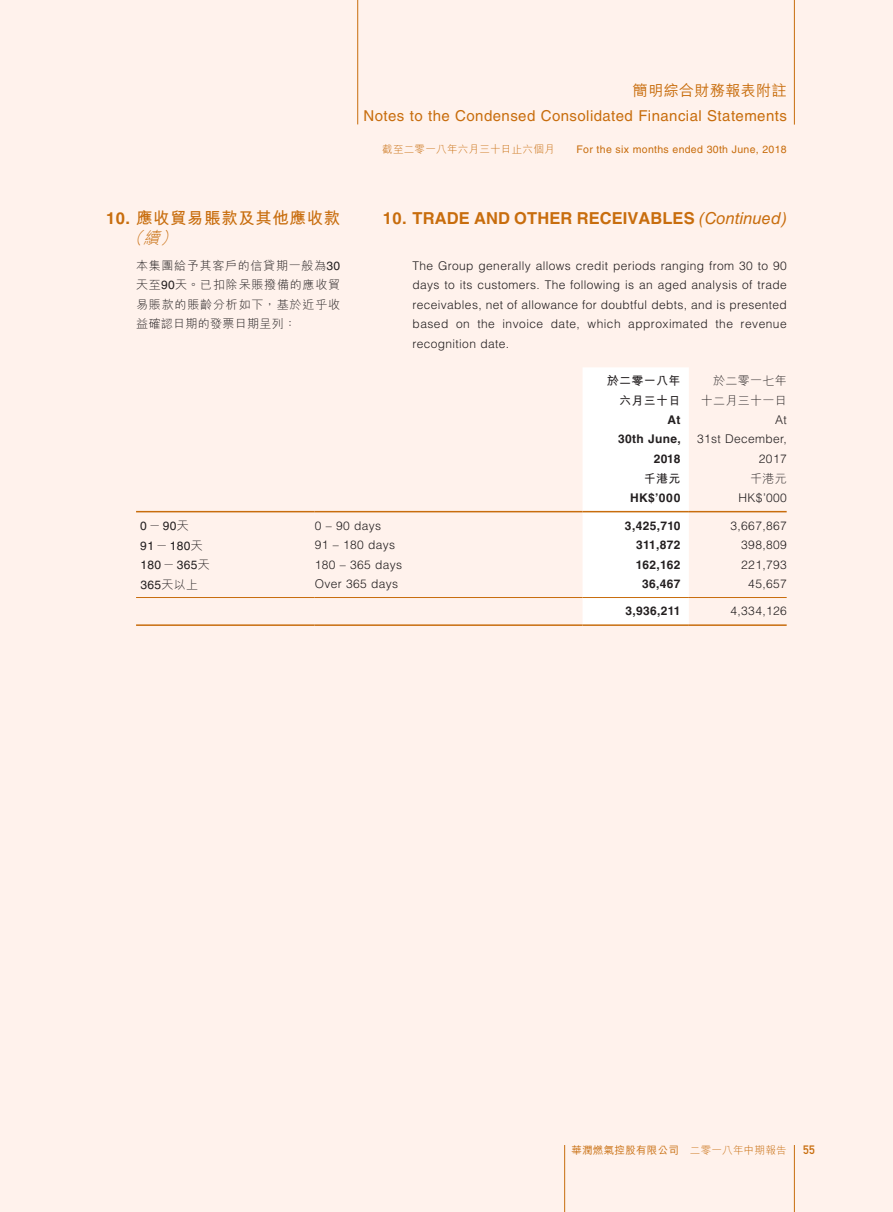
<style>
.page{position:relative;width:893px;height:1212px;background:#fff2ec}
.page>*{position:absolute;margin:0;border:0;box-sizing:border-box;transform-origin:0 0}
.t1{font:700 16.5px "Helvetica LT Std";letter-spacing:.005em;color:#c86d0d}
.t2{font:700 16.5px/19.5px "M Hei HK";letter-spacing:.035em;color:#c86d0d}
.t3{font:15px "Helvetica LT Std";letter-spacing:.03em;color:#c86d0d}
.t4{font:500 15px "M Hei HK";letter-spacing:.03em;color:#c86d0d}
.t5{font:300 12px/19.5px "Helvetica LT Std";letter-spacing:.03em;color:#231f20;text-align:justify}
.t6{font:300 12px/19.5px "M Hei HK";letter-spacing:.06em;color:#231f20;text-align:justify}
.t7{font:700 12px "Helvetica LT Std";letter-spacing:.03em;color:#231f20}
.t8{font:12px "Helvetica LT Std";letter-spacing:.03em;color:#231f20}
.t9{font:700 12px/19.5px "M Hei HK";letter-spacing:.03em;color:#231f20;text-align:right}
.t10{font:300 12px/19.5px "M Hei HK";letter-spacing:.03em;color:#231f20;text-align:right}
.t11{font:12px "DIN Mittelschrift Std";color:#c86d0d}
.t12{font:10.5px "Helvetica LT Std";letter-spacing:.03em;color:#c86d0d}
.t13{font:500 10.5px "M Hei HK";letter-spacing:.03em;color:#c86d0d}
.t14{font:300 10.5px "M Hei HK";letter-spacing:.03em;color:#c86d0d}
.s1{font-family:"Helvetica LT Std"}
.s2{font-weight:300;font-style:italic}
.s3{font-family:"Helvetica LT Std";font-weight:400}
.s4{font-weight:400;font-style:italic}
.s5{font-family:"M Hei HK";font-weight:300}
.s6{font-weight:300}
</style>
<div class="page">
<div style="left:583px;top:367px;width:106px;height:257px;background:#fff"></div>
<hr style="left:136px;top:511px;width:179px;height:1px;background:#c86d0d">
<hr style="left:315px;top:511px;width:268px;height:1px;background:#c86d0d">
<hr style="left:583px;top:511px;width:106px;height:1px;background:#c86d0d">
<hr style="left:689px;top:511px;width:98px;height:1px;background:#c86d0d">
<hr style="left:136px;top:597px;width:179px;height:1px;background:#c86d0d">
<hr style="left:315px;top:597px;width:268px;height:1px;background:#c86d0d">
<hr style="left:583px;top:597px;width:106px;height:1px;background:#c86d0d">
<hr style="left:689px;top:597px;width:98px;height:1px;background:#c86d0d">
<hr style="left:136px;top:624px;width:179px;height:2px;background:#c86d0d">
<hr style="left:315px;top:624px;width:268px;height:2px;background:#c86d0d">
<hr style="left:583px;top:624px;width:106px;height:2px;background:#c86d0d">
<hr style="left:689px;top:624px;width:98px;height:2px;background:#c86d0d">
<hr style="left:794px;top:0;width:1px;height:125px;background:#c86d0d">
<hr style="left:794px;top:1145px;width:1px;height:67px;background:#c86d0d">
<hr style="left:564px;top:1145px;width:1px;height:67px;background:#c86d0d">
<hr style="left:357px;top:0;width:1px;height:124px;background:#c86d0d">
<p class="t4" style="left:633px;top:79px;width:155px">簡明綜合財務報表附註</p>
<p class="t3" style="left:363px;top:107px;width:425px">Notes to the Condensed Consolidated Financial Statements</p>
<h1 class="t2" style="left:126px;top:207px;width:216px;text-indent:-20px"><span class="s1">10.</span> 應收貿易賬款及其他應收款<span class="s2">（續）</span></h1>
<p class="t6" style="left:136px;top:255px;width:206px">本集團給予其客戶的信貸期一般為<span class="s3">30</span>天至<span class="s3">90</span>天。已扣除呆賬撥備的應收貿易賬款的賬齡分析如下，基於近乎收益確認日期的發票日期呈列：</p>
<p class="t14" style="left:382px;top:141px;width:174px">截至二零一八年六月三十日止六個月</p>
<p class="t12" style="left:576px;top:143px;width:212px">For the six months ended 30th June, 2018</p>
<h1 class="t1" style="left:383px;top:209px;width:405px">10. TRADE AND OTHER RECEIVABLES <span class="s4">(Continued)</span></h1>
<p class="t5" style="left:413px;top:256px;width:376px">The Group generally allows credit periods ranging from 30 to 90 days to its customers. The following is an aged analysis of trade receivables, net of allowance for doubtful debts, and is presented based on the invoice date, which approximated the revenue recognition date.</p>
<p class="t9" style="left:607px;top:370px;width:75px">於二零一八年六月三十日</p>
<p class="t10" style="left:701px;top:371px;width:88px">於二零一七年十二月三十一日</p>
<p class="t7" style="left:667px;top:412px;width:14px">At</p>
<p class="t5" style="left:775px;top:410px;width:13px">At</p>
<p class="t7" style="left:618px;top:432px;width:64px">30th June,</p>
<p class="t5" style="left:697px;top:429px;width:91px">31st December,</p>
<p class="t7" style="left:654px;top:451px;width:28px">2018</p>
<p class="t5" style="left:759px;top:449px;width:29px">2017</p>
<p class="t9" style="left:644px;top:468px;width:38px">千港元</p>
<p class="t6" style="left:750px;top:468px;width:38px">千港元</p>
<p class="t7" style="left:630px;top:490px;width:52px">HK$’000</p>
<p class="t5" style="left:739px;top:488px;width:50px">HK$’000</p>
<p class="t8" style="left:140px;top:519px;width:50px">0<span class="s5">－</span>90<span class="s5">天</span></p>
<p class="t5" style="left:315px;top:516px;width:68px">0 – 90 days</p>
<p class="t7" style="left:625px;top:518px;width:57px">3,425,710</p>
<p class="t5" style="left:731px;top:516px;width:58px">3,667,867</p>
<p class="t8" style="left:140px;top:539px;width:64px">91<span class="s5">－</span>180<span class="s5">天</span></p>
<p class="t5" style="left:315px;top:535px;width:82px">91 – 180 days</p>
<p class="t7" style="left:636px;top:538px;width:46px">311,872</p>
<p class="t5" style="left:741px;top:535px;width:47px">398,809</p>
<p class="t8" style="left:140px;top:558px;width:71px">180<span class="s5">－</span>365<span class="s5">天</span></p>
<p class="t5" style="left:315px;top:555px;width:89px">180 – 365 days</p>
<p class="t7" style="left:636px;top:557px;width:46px">162,162</p>
<p class="t5" style="left:741px;top:555px;width:47px">221,793</p>
<p class="t8" style="left:140px;top:578px;width:59px">365<span class="s5">天以上</span></p>
<p class="t5" style="left:315px;top:574px;width:85px">Over 365 days</p>
<p class="t7" style="left:642px;top:577px;width:40px">36,467</p>
<p class="t5" style="left:748px;top:574px;width:40px">45,657</p>
<p class="t7" style="left:625px;top:604px;width:56px">3,936,211</p>
<p class="t5" style="left:731px;top:601px;width:58px">4,334,126</p>
<p class="t13" style="left:571px;top:1142px;width:217px">華潤燃氣控股有限公司 <span class="s6">二零一八年中期報告</span></p>
<p class="t11" style="left:803px;top:1143px;width:13px">55</p>
</div>
